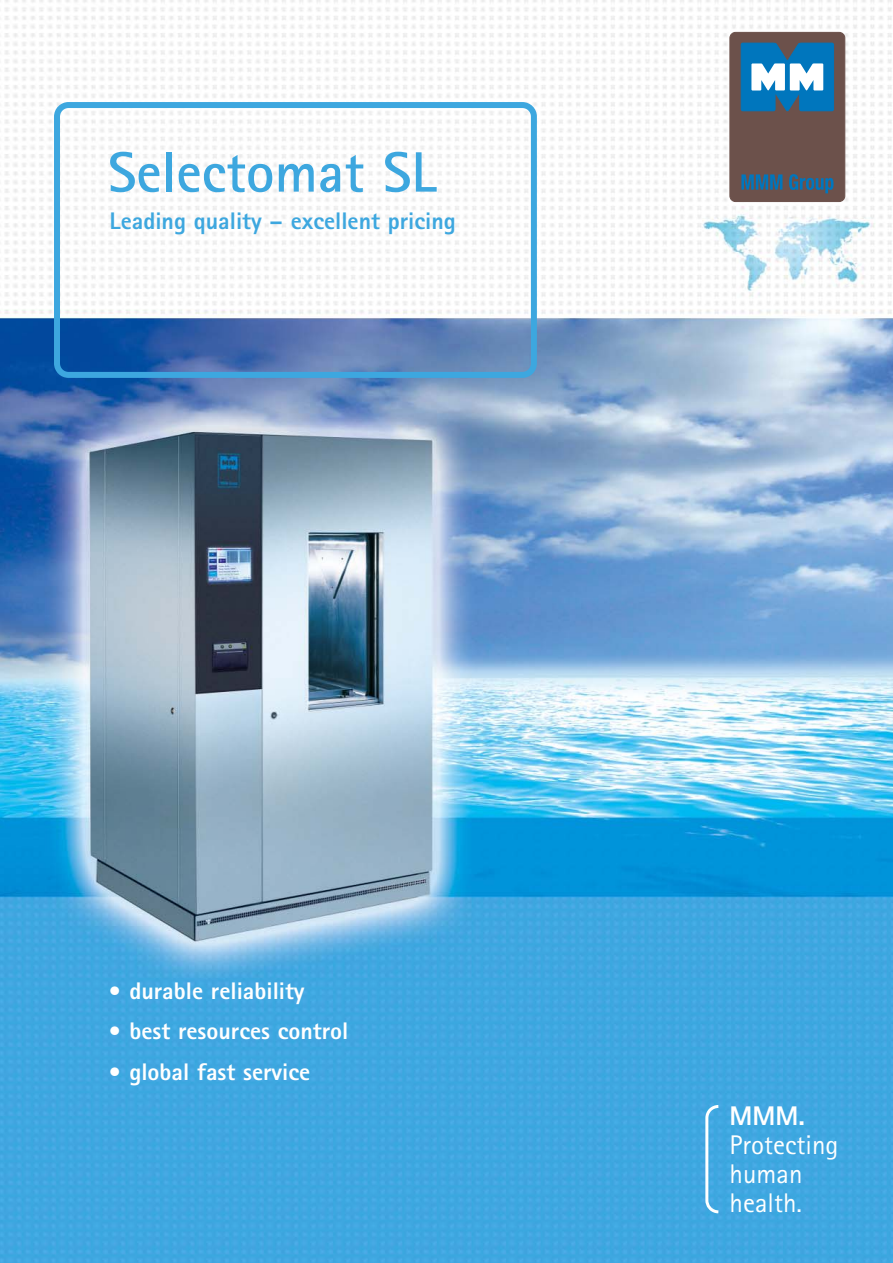
<style>
.page{position:relative;width:893px;height:1263px;background:#fff}
.page>*{position:absolute;margin:0;border:0;box-sizing:border-box;transform-origin:0 0}
.t1{font:700 57px "Rotis Sans Serif";color:#3da7df}
.t2{font:27px/29.1px "Rotis Sans Serif";color:#fff}
.t3{font:800 27px "Rotis Sans Serif";color:#fff}
.t4{font:800 24px "Rotis Sans Serif";color:#fff}
.t5{font:800 24px "Rotis Sans Serif";color:#3da7df}
</style>
<div class="page">
<img style="left:0;top:0;width:893px;height:1263px">
<svg style="left:704px;top:1103px;width:17px;height:112px;background:#63b7e6"></svg>
<div style="left:730px;top:32px;width:115px;height:170px;background:#6c514b;border:1px solid #6c514b;border-radius:6px"></div>
<svg style="left:741px;top:43px;width:93px;height:68px;background:#4495c5"></svg>
<svg style="left:741px;top:174px;width:41px;height:16px"></svg>
<svg style="left:789px;top:174px;width:44px;height:19px"></svg>
<svg style="left:54px;top:102px;width:483px;height:276px"></svg>
<h1 class="t1" style="left:108px;top:152px;width:330px">Selectomat SL</h1>
<p class="t5" style="left:110px;top:212px;width:348px">Leading quality – excellent pricing</p>
<p class="t4" style="left:108px;top:982px;width:198px">• durable reliability</p>
<p class="t4" style="left:108px;top:1022px;width:242px">• best resources control</p>
<p class="t4" style="left:108px;top:1063px;width:203px">• global fast service</p>
<p class="t3" style="left:729px;top:1106px;width:77px">MMM.</p>
<p class="t2" style="left:729px;top:1133px;width:110px">Protecting human health.</p>
</div>
